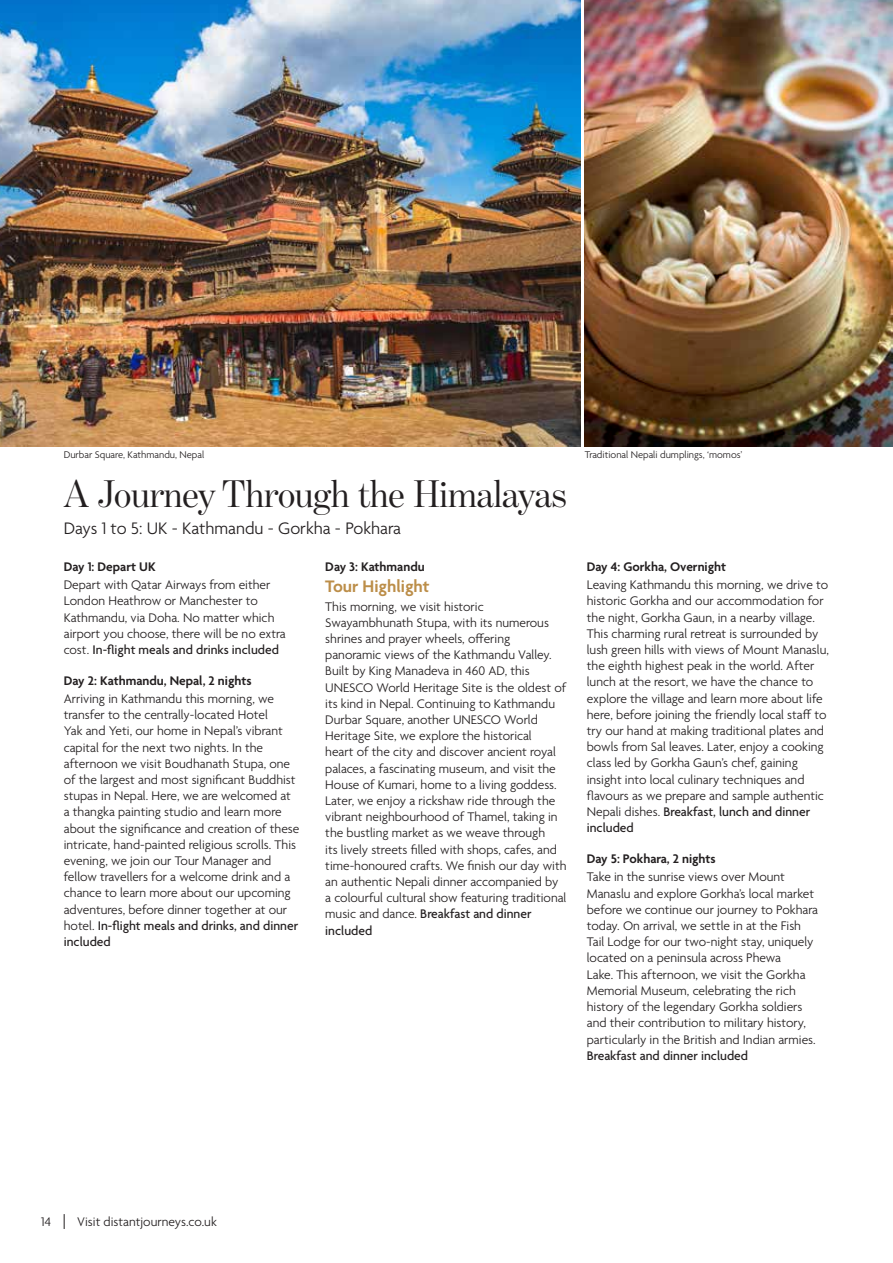
<style>
.page{position:relative;width:893px;height:1263px;background:#fff}
.page>*{position:absolute;margin:0;border:0;box-sizing:border-box;transform-origin:0 0}
.t1{font:39px "Benton Mod Disp";color:#231f20}
.t2{font:300 18px "Agenda";color:#231f20}
.t3{font:600 18px "Agenda";color:#bc8e49}
.t4{font:300 13.5px/16.2px "Agenda";color:#231f20}
.t5{font:600 13.5px "Agenda";color:#231f20}
.t6{font:300 10.5px "Agenda";color:#231f20}
.s1{font-weight:600}
.s2{font-weight:500}
</style>
<div class="page">
<svg style="left:64px;top:1214px;width:1px;height:15px"></svg>
<img style="left:585px;top:0;width:307px;height:446px">
<hr style="left:892px;top:0;width:1px;height:1181px;background:#e6e7e9">
<img style="left:0;top:0;width:580px;height:446px">
<p class="t6" style="left:64px;top:449px;width:142px">Durbar Square, Kathmandu, Nepal</p>
<p class="t6" style="left:585px;top:449px;width:159px">Traditional Nepali dumplings, ‘momos’</p>
<p class="t1" style="left:64px;top:472px;width:505px">A Journey Through the Himalayas</p>
<p class="t2" style="left:64px;top:519px;width:339px">Days 1 to 5: UK - Kathmandu - Gorkha - Pokhara</p>
<p class="t4" style="left:64px;top:558px;width:208px;line-height:18.1px"><span class="s1">Day 1: Depart UK<br></span>Depart with Qatar Airways from either</p>
<p class="t4" style="left:64px;top:594px;width:224px">London Heathrow or Manchester to Kathmandu, via Doha. No matter which airport you choose, there will be no extra cost. <span class="s2">In-flight meals and drinks included</span></p>
<p class="t4" style="left:64px;top:672px;width:212px;line-height:18.1px"><span class="s1">Day 2: Kathmandu, Nepal, 2 nights<br></span>Arriving in Kathmandu this morning, we</p>
<p class="t4" style="left:64px;top:708px;width:237px">transfer to the centrally-located Hotel<br>Yak and Yeti, our home in Nepal’s vibrant capital for the next two nights. In the afternoon we visit Boudhanath Stupa, one of the largest and most significant Buddhist stupas in Nepal. Here, we are welcomed at a thangka painting studio and learn more about the significance and creation of these intricate, hand-painted religious scrolls. This evening, we join our Tour Manager and fellow travellers for a welcome drink and a chance to learn more about our upcoming adventures, before dinner together at our hotel. <span class="s2">In-flight meals and drinks, and dinner included</span></p>
<p class="t5" style="left:325px;top:559px;width:101px">Day 3: Kathmandu</p>
<p class="t4" style="left:325px;top:599px;width:243px">This morning, we visit historic Swayambhunath Stupa, with its numerous shrines and prayer wheels, offering panoramic views of the Kathmandu Valley.<br>Built by King Manadeva in 460 AD, this UNESCO World Heritage Site is the oldest of its kind in Nepal. Continuing to Kathmandu Durbar Square, another UNESCO World Heritage Site, we explore the historical<br>heart of the city and discover ancient royal palaces, a fascinating museum, and visit the House of Kumari, home to a living goddess.<br>Later, we enjoy a rickshaw ride through the vibrant neighbourhood of Thamel, taking in the bustling market as we weave through<br>its lively streets filled with shops, cafes, and time-honoured crafts. We finish our day with an authentic Nepali dinner accompanied by a colourful cultural show featuring traditional music and dance. <span class="s2">Breakfast and dinner included</span></p>
<p class="t3" style="left:325px;top:577px;width:106px">Tour Highlight</p>
<p class="t4" style="left:587px;top:558px;width:243px;line-height:18.1px"><span class="s1">Day 4: Gorkha, Overnight<br></span>Leaving Kathmandu this morning, we drive to</p>
<p class="t4" style="left:587px;top:594px;width:244px">historic Gorkha and our accommodation for the night, Gorkha Gaun, in a nearby village.<br>This charming rural retreat is surrounded by lush green hills with views of Mount Manaslu, the eighth highest peak in the world. After lunch at the resort, we have the chance to explore the village and learn more about life here, before joining the friendly local staff to try our hand at making traditional plates and bowls from Sal leaves. Later, enjoy a cooking class led by Gorkha Gaun’s chef, gaining insight into local culinary techniques and flavours as we prepare and sample authentic Nepali dishes. <span class="s2">Breakfast, lunch and dinner included</span></p>
<p class="t4" style="left:587px;top:851px;width:200px;line-height:18.1px"><span class="s1">Day 5: Pokhara, 2 nights<br></span>Take in the sunrise views over Mount</p>
<p class="t4" style="left:587px;top:886px;width:233px">Manaslu and explore Gorkha’s local market before we continue our journey to Pokhara today. On arrival, we settle in at the Fish Tail Lodge for our two-night stay, uniquely located on a peninsula across Phewa<br>Lake. This afternoon, we visit the Gorkha Memorial Museum, celebrating the rich history of the legendary Gorkha soldiers and their contribution to military history, particularly in the British and Indian armies.<br><span class="s2">Breakfast and dinner included</span></p>
<p class="t4" style="left:41px;top:1214px;width:11px">14</p>
<p class="t4" style="left:77px;top:1214px;width:141px">Visit distantjourneys.co.uk</p>
</div>
